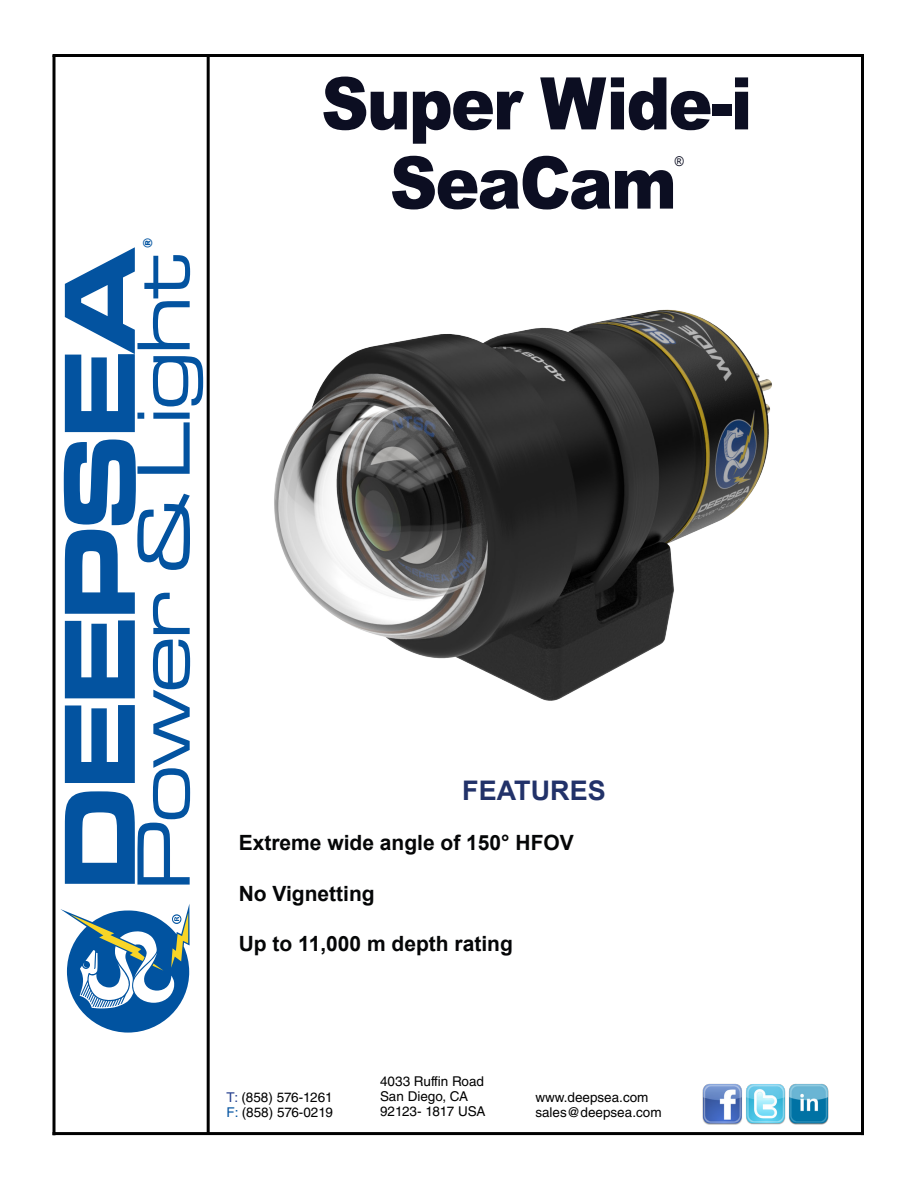
<style>
.page{position:relative;width:918px;height:1188px;background:#fff}
.page>*{position:absolute;margin:0;border:0;box-sizing:border-box;transform-origin:0 0}
.t1{font:105px "Microgramma D Bold Exte";color:#0353a0}
.t2{font:78.3px "Microgramma D Medi Exte";color:#0353a0;scale:1.07 1}
.t3{font:900 72.6px/79.2px "Arial";letter-spacing:-.03em;color:#0c0e22;text-align:center;scale:.91 1}
.t4{font:700 27px "Arial";color:#223269}
.t5{font:700 21px "Arial";color:#050607}
.t6{font:13.5px/15px "Helvetica LT Std";color:#000}
.t7{font:13.5px "Arial";color:#0c0e22;scale:.91 1}
.t8{font:600 13.05px "Franklin Gothic";color:#0153a0}
.s1{color:#253f8e}
.s2{color:#0353a0}
</style>
<div class="page">
<svg style="left:52px;top:57px;width:4px;height:1075px;background:#404040"></svg>
<hr style="left:207px;top:55px;width:3px;height:1080px;background:#010101">
<hr style="left:861px;top:55px;width:3px;height:1080px;background:#010101">
<hr style="left:52px;top:54px;width:812px;height:3px;background:#010101">
<hr style="left:52px;top:1132px;width:812px;height:3px;background:#010101">
<img style="left:702px;top:1084px;width:127px;height:41px">
<svg style="left:60px;top:904px;width:130px;height:129px"></svg>
<img style="left:206px;top:264px;width:566px;height:486px">
<p class="t8" style="left:140px;top:248px;width:12px;rotate:-90deg">®</p>
<h1 class="t1" style="left:29px;top:889px;width:645px;rotate:-90deg">DEEPSEA</h1>
<h2 class="t2" style="left:114px;top:889px;width:595px;rotate:-90deg">Power &amp; Light</h2>
<p class="t3" style="left:321px;top:62px;width:476px">Super Wide-i<br>SeaCam</p>
<p class="t7" style="left:675px;top:152px;width:11px">®</p>
<p class="t4" style="left:462px;top:771px;width:145px">FEATURES</p>
<p class="t5" style="left:239px;top:828px;width:337px">Extreme wide angle of 150° HFOV</p>
<p class="t5" style="left:239px;top:879px;width:138px">No Vignetting</p>
<p class="t5" style="left:239px;top:929px;width:276px">Up to 11,000 m depth rating</p>
<p class="t6" style="left:380px;top:1074px;width:107px">4033 Ruffin Road<br>San Diego, CA<br>92123- 1817 USA</p>
<p class="t6" style="left:227px;top:1089px;width:108px"><span class="s1">T:</span> (858) 576-1261<br><span class="s2">F:</span> (858) 576-0219</p>
<p class="t6" style="left:535px;top:1089px;width:128px">www.deepsea.com sales@deepsea.com</p>
</div>
